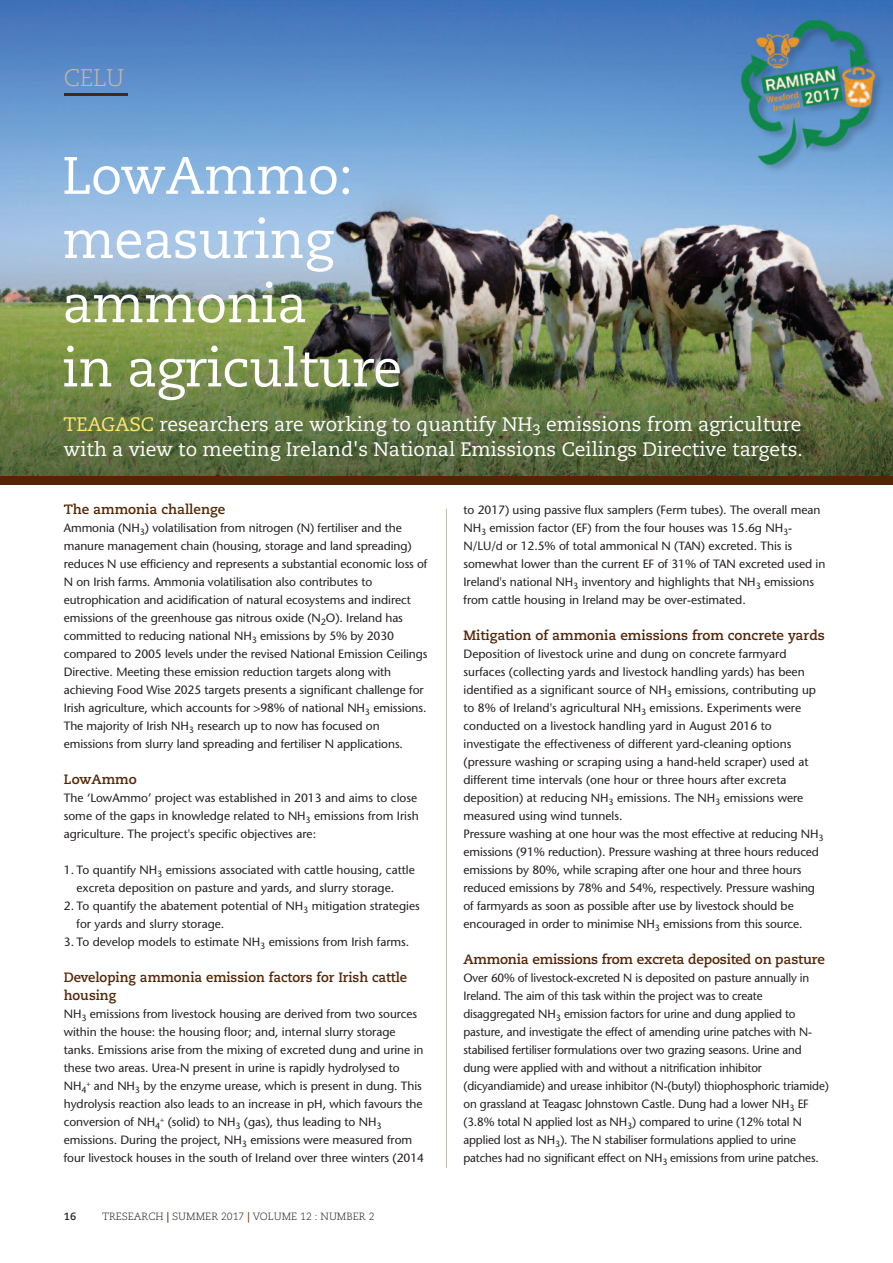
<style>
.page{position:relative;width:893px;height:1263px;background:#fff}
.page>*{position:absolute;margin:0;border:0;box-sizing:border-box;transform-origin:0 0}
.t1{font:52.5px/64.2px "Caecilia";letter-spacing:-.01em;color:#fff}
.t2{font:300 24px "Caecilia";color:#c2b9a6}
.t3{font:19.5px/25.5px "Caecilia";color:#fff}
.t4{font:700 13.5px/18px "Caecilia";color:#542404}
.t5{font:12px/18px "Stone Sans";letter-spacing:-.005em;color:#231f20}
.t6{font:300 10.5px "Caecilia";color:#231f20}
.t7{font:700 10.5px "Caecilia";color:#231f20}
.s1{color:#ffe670}
.s2{font-weight:700;color:#542404}
.s3{font-weight:700;color:#6b3d1e}
</style>
<div class="page">
<img style="left:0;top:0;width:893px;height:476px">
<hr style="left:64px;top:94px;width:64px;height:2px;background:#542404">
<hr style="left:446px;top:509px;width:1px;height:659px;background:#c2b9a6">
<div style="left:0;top:476px;width:893px;height:9px;background:#542404"></div>
<img style="left:641px;top:0;width:252px;height:199px">
<img style="left:730px;top:13px;width:156px;height:157px">
<h2 class="t2" style="left:64px;top:68px;width:62px">CELU</h2>
<h1 class="t1" style="left:62px;top:148px;width:341px">LowAmmo: measuring ammonia<br>in agriculture</h1>
<h3 class="t3" style="left:64px;top:413px;width:741px"><span class="s1">TEAGASC</span> researchers are working to quantify NH<sub>3</sub> emissions from agriculture with a view to meeting Ireland's National Emissions Ceilings Directive targets.</h3>
<p class="t4" style="left:64px;top:501px;width:163px">The ammonia challenge</p>
<p class="t5" style="left:64px;top:520px;width:365px">Ammonia (NH<sub>3</sub>) volatilisation from nitrogen (N) fertiliser and the manure management chain (housing, storage and land spreading) reduces N use efficiency and represents a substantial economic loss of N on Irish farms. Ammonia volatilisation also contributes to eutrophication and acidification of natural ecosystems and indirect emissions of the greenhouse gas nitrous oxide (N<sub>2</sub>O). Ireland has committed to reducing national NH<sub>3</sub> emissions by 5% by 2030 compared to 2005 levels under the revised National Emission Ceilings Directive. Meeting these emission reduction targets along with achieving Food Wise 2025 targets presents a significant challenge for Irish agriculture, which accounts for &gt;98% of national NH<sub>3</sub> emissions.<br>The majority of Irish NH<sub>3</sub> research up to now has focused on emissions from slurry land spreading and fertiliser N applications.</p>
<p class="t4" style="left:64px;top:771px;width:74px">LowAmmo</p>
<p class="t5" style="left:64px;top:790px;width:356px">The ‘LowAmmo’ project was established in 2013 and aims to close some of the gaps in knowledge related to NH<sub>3</sub> emissions from Irish agriculture. The project's specific objectives are:</p>
<p class="t5" style="left:77px;top:862px;width:340px;text-indent:-13px">1. To quantify NH<sub>3</sub> emissions associated with cattle housing, cattle excreta deposition on pasture and yards, and slurry storage.</p>
<p class="t5" style="left:77px;top:898px;width:345px;text-indent:-13px">2. To quantify the abatement potential of NH<sub>3</sub> mitigation strategies for yards and slurry storage.</p>
<p class="t5" style="left:64px;top:934px;width:347px">3. To develop models to estimate NH<sub>3</sub> emissions from Irish farms.</p>
<p class="t4" style="left:64px;top:969px;width:345px">Developing ammonia emission factors for Irish cattle housing</p>
<p class="t5" style="left:64px;top:1006px;width:362px">NH<sub>3</sub> emissions from livestock housing are derived from two sources within the house: the housing floor; and, internal slurry storage tanks. Emissions arise from the mixing of excreted dung and urine in these two areas. Urea-N present in urine is rapidly hydrolysed to NH<sub>4</sub><sup>+</sup> and NH<sub>3</sub> by the enzyme urease, which is present in dung. This hydrolysis reaction also leads to an increase in pH, which favours the conversion of NH<sub>4</sub><sup>+</sup> (solid) to NH<sub>3</sub> (gas), thus leading to NH<sub>3 </sub>emissions. During the project, NH<sub>3</sub> emissions were measured from four livestock houses in the south of Ireland over three winters (2014</p>
<p class="t7" style="left:64px;top:1212px;width:14px">16</p>
<p class="t6" style="left:102px;top:1212px;width:274px">TRESEARCH <span class="s2">|</span> SUMMER 2017 <span class="s3">|</span> VOLUME 12 : NUMBER 2</p>
<p class="t5" style="left:463px;top:502px;width:363px">to 2017) using passive flux samplers (Ferm tubes). The overall mean NH<sub>3</sub> emission factor (EF) from the four houses was 15.6g NH<sub>3</sub>- N/LU/d or 12.5% of total ammonical N (TAN) excreted. This is somewhat lower than the current EF of 31% of TAN excreted used in Ireland's national NH<sub>3</sub> inventory and highlights that NH<sub>3</sub> emissions from cattle housing in Ireland may be over-estimated.</p>
<p class="t4" style="left:463px;top:627px;width:363px">Mitigation of ammonia emissions from concrete yards</p>
<p class="t5" style="left:463px;top:646px;width:362px">Deposition of livestock urine and dung on concrete farmyard surfaces (collecting yards and livestock handling yards) has been identified as a significant source of NH<sub>3</sub> emissions, contributing up to 8% of Ireland's agricultural NH<sub>3</sub> emissions. Experiments were conducted on a livestock handling yard in August 2016 to investigate the effectiveness of different yard-cleaning options (pressure washing or scraping using a hand-held scraper) used at different time intervals (one hour or three hours after excreta deposition) at reducing NH<sub>3</sub> emissions. The NH<sub>3</sub> emissions were measured using wind tunnels.<br>Pressure washing at one hour was the most effective at reducing NH<sub>3 </sub>emissions (91% reduction). Pressure washing at three hours reduced emissions by 80%, while scraping after one hour and three hours reduced emissions by 78% and 54%, respectively. Pressure washing of farmyards as soon as possible after use by livestock should be encouraged in order to minimise NH<sub>3</sub> emissions from this source.</p>
<p class="t4" style="left:463px;top:951px;width:363px">Ammonia emissions from excreta deposited on pasture</p>
<p class="t5" style="left:463px;top:970px;width:367px">Over 60% of livestock-excreted N is deposited on pasture annually in Ireland. The aim of this task within the project was to create disaggregated NH<sub>3</sub> emission factors for urine and dung applied to pasture, and investigate the effect of amending urine patches with N&shy;stabilised fertiliser formulations over two grazing seasons. Urine and dung were applied with and without a nitrification inhibitor (dicyandiamide) and urease inhibitor (N-(butyl) thiophosphoric triamide) on grassland at Teagasc Johnstown Castle. Dung had a lower NH<sub>3</sub> EF (3.8% total N applied lost as NH<sub>3</sub>) compared to urine (12% total N applied lost as NH<sub>3</sub>). The N stabiliser formulations applied to urine patches had no significant effect on NH<sub>3</sub> emissions from urine patches.</p>
</div>
